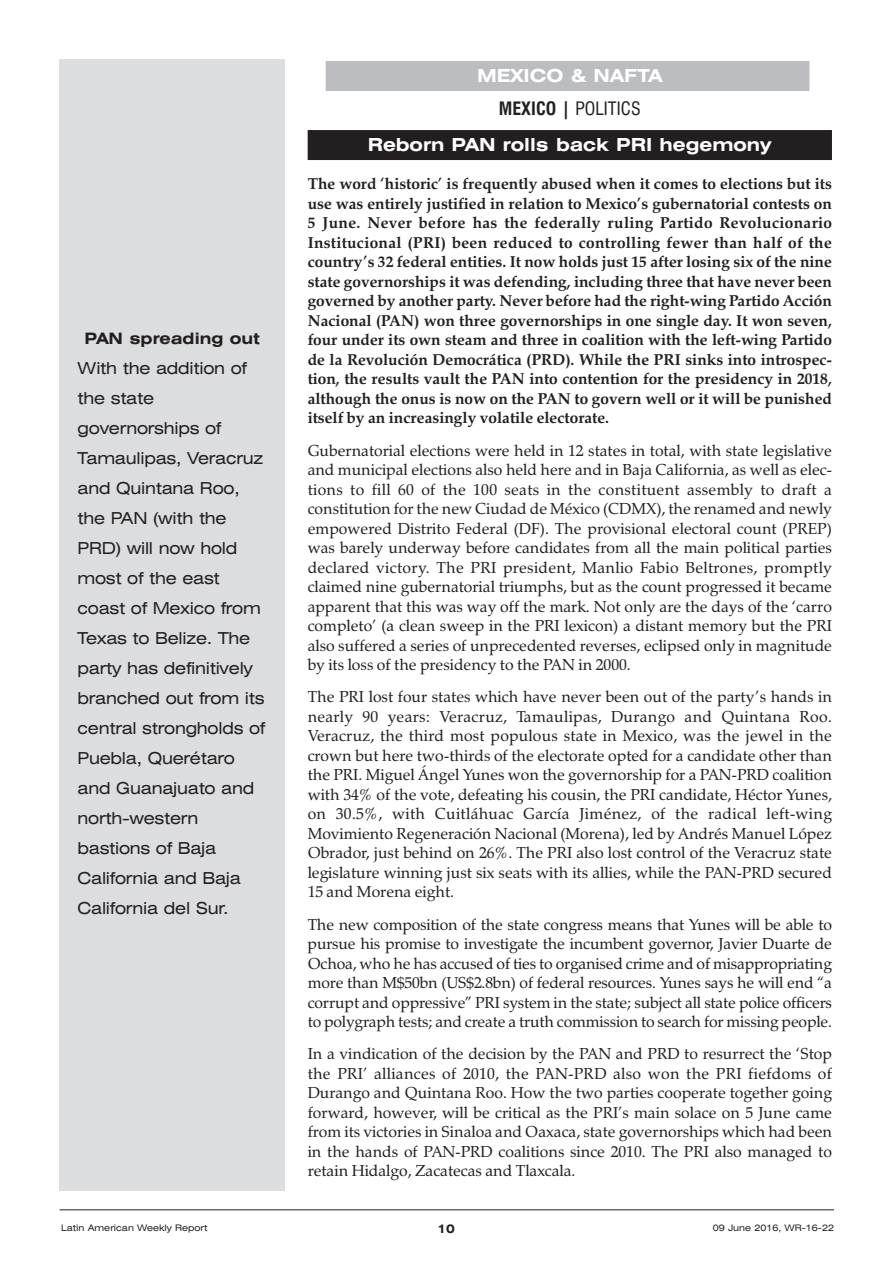
<style>
.page{position:relative;width:893px;height:1263px;background:#fff}
.page>*{position:absolute;margin:0;border:0;box-sizing:border-box;transform-origin:0 0}
.t1{font:700 expanded 18px/33px "Swiss 721 BT";color:#fff;text-align:center}
.t2{font:expanded 16.5px/30px "Swiss 721 BT";letter-spacing:-.015em;color:#231f20}
.t3{font:15.75px/19.5px "Zapf Calligraphic 801 BT";color:#231f20;text-align:justify}
.t4{font:700 15.75px/19.5px "Zapf Calligraphic 801 BT";color:#231f20;text-align:justify}
.t5{font:700 expanded 15.75px "Swiss 721 BT";color:#231f20}
.t6{font:700 expanded 12px "Swiss 721 BT";color:#231f20}
.t7{font:expanded 9px "Swiss 721 BT";color:#231f20}
.s1{font-stretch:condensed;color:#231f20}
.s2{font-weight:400;font-stretch:condensed;color:#231f20}
</style>
<div class="page">
<div style="left:326px;top:61px;width:483px;height:30px;background:#bcbdc0"></div>
<div style="left:308px;top:130px;width:524px;height:30px;background:#231f20"></div>
<div style="left:60px;top:60px;width:225px;height:1131px;background:#dcdddf"></div>
<hr style="left:60px;top:1209px;width:774px;height:1px;background:#231f20">
<p class="t5" style="left:85px;top:329px;width:177px">PAN spreading out</p>
<p class="t2" style="left:78px;top:353px;width:189px">With the addition of the state governorships of<br>Tamaulipas, Veracruz and Quintana Roo, the PAN (with the<br>PRD) will now hold most of the east coast of Mexico from<br>Texas to Belize. The party has definitively branched out from its central strongholds of<br>Puebla, Querétaro and Guanajuato and north-western bastions of Baja<br>California and Baja<br>California del Sur.</p>
<p class="t7" style="left:61px;top:1223px;width:148px">Latin American Weekly Report</p>
<p class="t1" style="left:477px;top:59px;width:187px">MEXICO &amp; NAFTA<br><span class="s1">MEXICO |</span> <span class="s2">POLITICS</span></p>
<p class="t1" style="left:368px;top:128px;width:405px">Reborn PAN rolls back PRI hegemony</p>
<p class="t4" style="left:308px;top:174px;width:526px">The word ‘historic’ is frequently abused when it comes to elections but its use was entirely justified in relation to Mexico’s gubernatorial contests on 5 June. Never before has the federally ruling Partido Revolucionario Institucional (PRI) been reduced to controlling fewer than half of the country’s 32 federal entities. It now holds just 15 after losing six of the nine state governorships it was defending, including three that have never been governed by another party. Never before had the right-wing Partido Acción Nacional (PAN) won three governorships in one single day. It won seven, four under its own steam and three in coalition with the left-wing Partido de la Revolución Democrática (PRD). While the PRI sinks into introspec&shy;tion, the results vault the PAN into contention for the presidency in 2018, although the onus is now on the PAN to govern well or it will be punished itself by an increasingly volatile electorate.</p>
<p class="t3" style="left:308px;top:440px;width:526px">Gubernatorial elections were held in 12 states in total, with state legislative and municipal elections also held here and in Baja California, as well as elec&shy;tions to fill 60 of the 100 seats in the constituent assembly to draft a constitution for the new Ciudad de México (CDMX), the renamed and newly empowered Distrito Federal (DF). The provisional electoral count (PREP) was barely underway before candidates from all the main political parties declared victory. The PRI president, Manlio Fabio Beltrones, promptly claimed nine gubernatorial triumphs, but as the count progressed it became apparent that this was way off the mark. Not only are the days of the ‘carro completo’ (a clean sweep in the PRI lexicon) a distant memory but the PRI also suffered a series of unprecedented reverses, eclipsed only in magnitude by its loss of the presidency to the PAN in 2000.</p>
<p class="t3" style="left:308px;top:687px;width:526px">The PRI lost four states which have never been out of the party’s hands in nearly 90 years: Veracruz, Tamaulipas, Durango and Quintana Roo.<br>Veracruz, the third most populous state in Mexico, was the jewel in the crown but here two-thirds of the electorate opted for a candidate other than the PRI. Miguel Ángel Yunes won the governorship for a PAN-PRD coalition with 34% of the vote, defeating his cousin, the PRI candidate, Héctor Yunes, on 30.5%, with Cuitláhuac García Jiménez, of the radical left-wing Movimiento Regeneración Nacional (Morena), led by Andrés Manuel López Obrador, just behind on 26%. The PRI also lost control of the Veracruz state legislature winning just six seats with its allies, while the PAN-PRD secured 15 and Morena eight.</p>
<p class="t3" style="left:308px;top:914px;width:526px">The new composition of the state congress means that Yunes will be able to pursue his promise to investigate the incumbent governor, Javier Duarte de Ochoa, who he has accused of ties to organised crime and of misappropriating more than M$50bn (US$2.8bn) of federal resources. Yunes says he will end “a corrupt and oppressive” PRI system in the state; subject all state police officers to polygraph tests; and create a truth commission to search for missing people.</p>
<p class="t3" style="left:308px;top:1044px;width:526px">In a vindication of the decision by the PAN and PRD to resurrect the ‘Stop the PRI’ alliances of 2010, the PAN-PRD also won the PRI fiefdoms of Durango and Quintana Roo. How the two parties cooperate together going forward, however, will be critical as the PRI’s main solace on 5 June came from its victories in Sinaloa and Oaxaca, state governorships which had been in the hands of PAN-PRD coalitions since 2010. The PRI also managed to retain Hidalgo, Zacatecas and Tlaxcala.</p>
<p class="t6" style="left:437px;top:1221px;width:19px">10</p>
<p class="t7" style="left:713px;top:1223px;width:123px">09 June 2016, WR-16-22</p>
</div>
